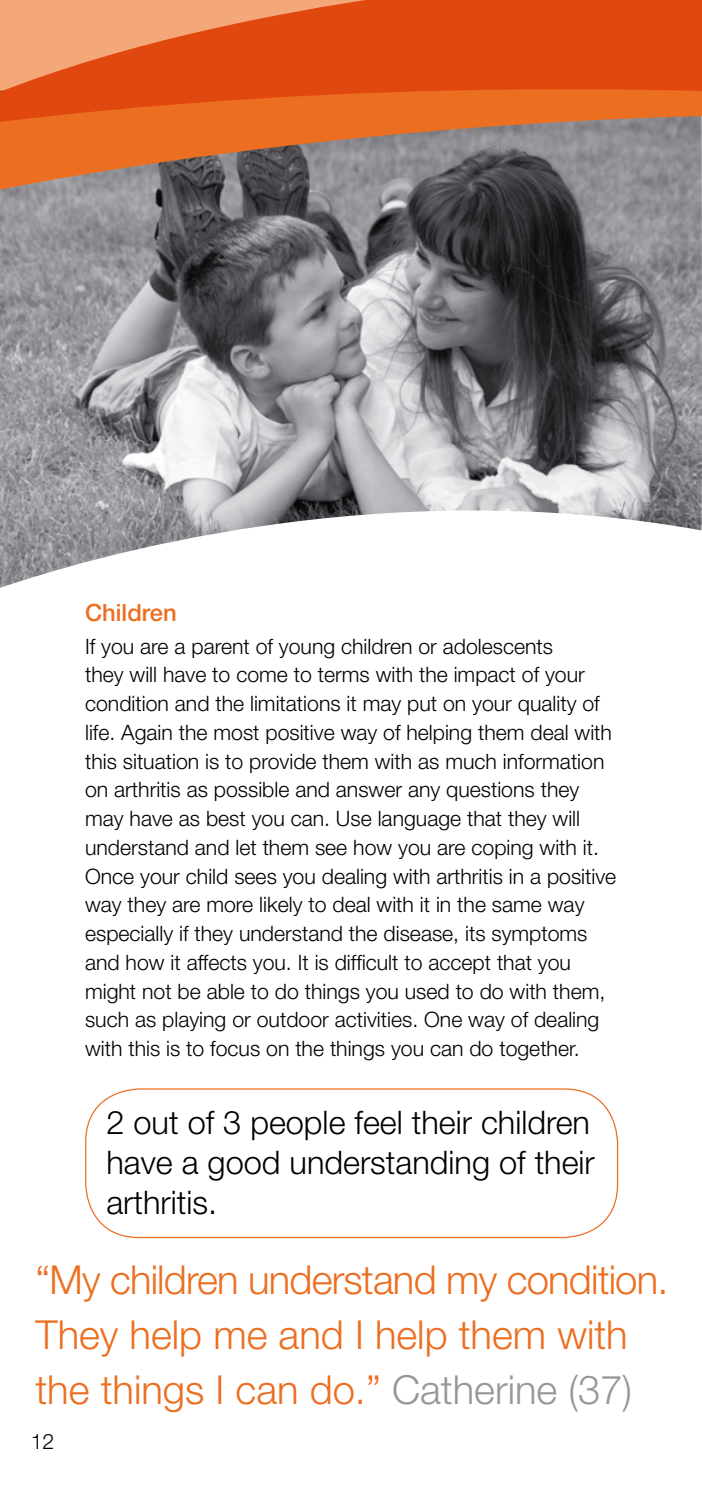
<style>
.page{position:relative;width:702px;height:1489px;background:#fff}
.page>*{position:absolute;margin:0;border:0;box-sizing:border-box;transform-origin:0 0}
.t1{font:300 40px/55px "Helvetica Neue";color:#ec6e20}
.t2{font:300 32.5px/40px "Helvetica Neue";color:#000}
.t3{font:500 23.75px "Helvetica Neue";color:#ec6e20}
.t4{font:300 21.25px/28.8px "Helvetica Neue";color:#000}
.s1{color:#97979b}
</style>
<div class="page">
<img style="left:0;top:195px;width:702px;height:393px">
<svg style="left:0;top:159px;width:701px;height:36px;background:#81736e"></svg>
<svg style="left:0;top:0;width:701px;height:159px;background:#db6630"></svg>
<svg style="left:701px;top:0;width:1px;height:195px"></svg>
<div style="left:85px;top:1088px;width:533px;height:149px;border:1px solid #ec6e20;border-radius:53px"></div>
<p class="t3" style="left:85px;top:598px;width:93px">Children</p>
<p class="t4" style="left:85px;top:631px;width:532px">If you are a parent of young children or adolescents<br>they will have to come to terms with the impact of your condition and the limitations it may put on your quality of life. Again the most positive way of helping them deal with this situation is to provide them with as much information on arthritis as possible and answer any questions they may have as best you can. Use language that they will understand and let them see how you are coping with it.<br>Once your child sees you dealing with arthritis in a positive way they are more likely to deal with it in the same way especially if they understand the disease, its symptoms and how it affects you. It is difficult to accept that you might not be able to do things you used to do with them, such as playing or outdoor activities. One way of dealing with this is to focus on the things you can do together.</p>
<h2 class="t2" style="left:106px;top:1101px;width:490px">2 out of 3 people feel their children have a good understanding of their arthritis.</h2>
<h1 class="t1" style="left:35px;top:1251px;width:634px">“My children understand my condition.<br>They help me and I help them with the things I can do.” <span class="s1">Catherine (37)</span></h1>
<p class="t4" style="left:31px;top:1426px;width:25px">12</p>
</div>
